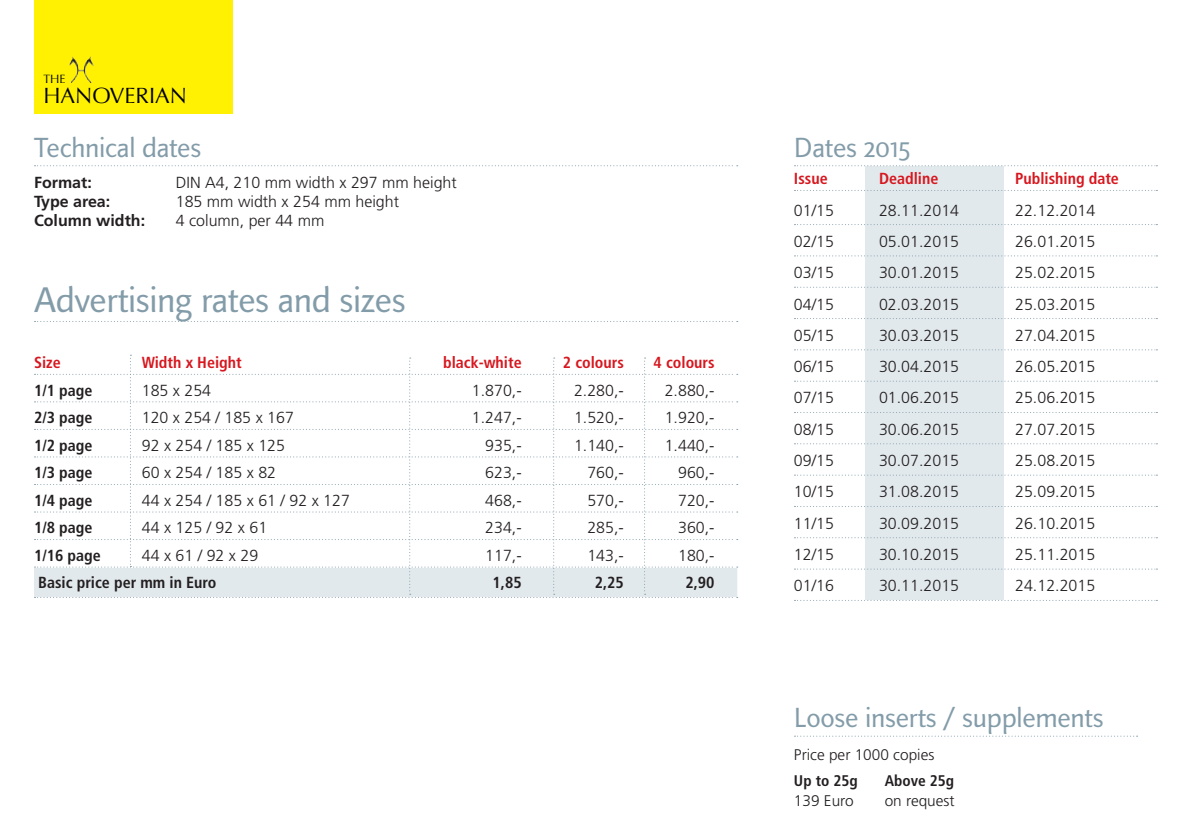
<style>
.page{position:relative;width:1191px;height:840px;background:#fff}
.page>*{position:absolute;margin:0;border:0;box-sizing:border-box;transform-origin:0 0}
.t1{font:36px "Linotype Finnegan Os F";letter-spacing:-.01em;color:#839ca9}
.t2{font:28px "Linotype Finnegan Os F";letter-spacing:-.01em;color:#839ca9}
.t3{font:22px "Optima";color:#000}
.t4{font:300 16px "Frutiger LT Std";color:#231f20}
.t5{font:700 condensed 16px "Frutiger LT Std";color:#231f20}
.t6{font:700 condensed 16px "Frutiger LT Std";color:#d7171f}
.t7{font:700 16px "Frutiger LT Std";color:#231f20}
.t8{font:300 15.4px "Frutiger LT Std";color:#231f20}
.t9{font:700 condensed 15.4px "Frutiger LT Std";color:#231f20}
.t10{font:12px "Optima";color:#000}
</style>
<div class="page">
<div style="left:865px;top:166px;width:138px;height:433px;background:#e2e9ed"></div>
<svg style="left:35px;top:165px;width:703px;height:1px"></svg>
<svg style="left:35px;top:321px;width:703px;height:1px"></svg>
<svg style="left:35px;top:354px;width:703px;height:243px"></svg>
<svg style="left:794px;top:190px;width:363px;height:1px"></svg>
<svg style="left:794px;top:224px;width:363px;height:1px"></svg>
<svg style="left:794px;top:255px;width:363px;height:1px"></svg>
<svg style="left:794px;top:286px;width:363px;height:1px"></svg>
<svg style="left:794px;top:318px;width:363px;height:1px"></svg>
<svg style="left:794px;top:349px;width:363px;height:1px"></svg>
<svg style="left:794px;top:380px;width:363px;height:1px"></svg>
<svg style="left:794px;top:412px;width:363px;height:1px"></svg>
<svg style="left:794px;top:443px;width:363px;height:1px"></svg>
<svg style="left:794px;top:474px;width:363px;height:1px"></svg>
<svg style="left:794px;top:537px;width:363px;height:1px"></svg>
<svg style="left:794px;top:568px;width:363px;height:1px"></svg>
<svg style="left:865px;top:599px;width:139px;height:1px"></svg>
<svg style="left:794px;top:165px;width:363px;height:1px"></svg>
<div style="left:34px;top:0;width:198px;height:113px;background:#fff101"></div>
<svg style="left:69px;top:56px;width:8px;height:12px"></svg>
<svg style="left:794px;top:735px;width:343px;height:1px"></svg>
<p class="t10" style="left:43px;top:72px;width:24px">THE</p>
<p class="t3" style="left:43px;top:83px;width:145px">HANOVERIAN</p>
<p class="t2" style="left:34px;top:131px;width:169px">Technical dates</p>
<p class="t7" style="left:34px;top:173px;width:59px">Format:</p>
<p class="t4" style="left:176px;top:173px;width:282px">DIN A4, 210 mm width x 297 mm height</p>
<p class="t7" style="left:34px;top:192px;width:78px">Type area:</p>
<p class="t4" style="left:176px;top:192px;width:225px">185 mm width x 254 mm height</p>
<p class="t7" style="left:34px;top:210px;width:113px">Column width:</p>
<p class="t4" style="left:176px;top:211px;width:150px">4 column, per 44 mm</p>
<p class="t1" style="left:34px;top:279px;width:373px">Advertising rates and sizes</p>
<p class="t6" style="left:34px;top:353px;width:28px">Size</p>
<p class="t6" style="left:142px;top:353px;width:101px">Width x Height</p>
<p class="t6" style="left:443px;top:353px;width:80px">black-white</p>
<p class="t6" style="left:563px;top:353px;width:62px">2 colours</p>
<p class="t6" style="left:653px;top:353px;width:62px">4 colours</p>
<p class="t5" style="left:34px;top:380px;width:60px">1/1 page</p>
<p class="t4" style="left:142px;top:381px;width:71px">185 x 254</p>
<p class="t4" style="left:472px;top:381px;width:51px">1.870,-</p>
<p class="t4" style="left:574px;top:381px;width:51px">2.280,-</p>
<p class="t4" style="left:665px;top:381px;width:51px">2.880,-</p>
<p class="t5" style="left:34px;top:408px;width:60px">2/3 page</p>
<p class="t4" style="left:142px;top:408px;width:154px">120 x 254 / 185 x 167</p>
<p class="t4" style="left:472px;top:408px;width:51px">1.247,-</p>
<p class="t4" style="left:574px;top:408px;width:51px">1.520,-</p>
<p class="t4" style="left:665px;top:408px;width:51px">1.920,-</p>
<p class="t5" style="left:34px;top:435px;width:60px">1/2 page</p>
<p class="t4" style="left:142px;top:436px;width:145px">92 x 254 / 185 x 125</p>
<p class="t4" style="left:485px;top:436px;width:38px">935,-</p>
<p class="t4" style="left:574px;top:436px;width:51px">1.140,-</p>
<p class="t4" style="left:665px;top:436px;width:51px">1.440,-</p>
<p class="t5" style="left:34px;top:463px;width:60px">1/3 page</p>
<p class="t4" style="left:142px;top:463px;width:136px">60 x 254 / 185 x 82</p>
<p class="t4" style="left:485px;top:463px;width:38px">623,-</p>
<p class="t4" style="left:587px;top:463px;width:38px">760,-</p>
<p class="t4" style="left:678px;top:463px;width:38px">960,-</p>
<p class="t5" style="left:34px;top:490px;width:60px">1/4 page</p>
<p class="t4" style="left:142px;top:491px;width:210px">44 x 254 / 185 x 61 / 92 x 127</p>
<p class="t4" style="left:485px;top:491px;width:38px">468,-</p>
<p class="t4" style="left:587px;top:491px;width:38px">570,-</p>
<p class="t4" style="left:678px;top:491px;width:38px">720,-</p>
<p class="t5" style="left:34px;top:518px;width:60px">1/8 page</p>
<p class="t4" style="left:142px;top:518px;width:127px">44 x 125 / 92 x 61</p>
<p class="t4" style="left:485px;top:518px;width:38px">234,-</p>
<p class="t4" style="left:587px;top:518px;width:38px">285,-</p>
<p class="t4" style="left:678px;top:518px;width:38px">360,-</p>
<p class="t5" style="left:34px;top:545px;width:68px">1/16 page</p>
<p class="t4" style="left:142px;top:546px;width:118px">44 x 61 / 92 x 29</p>
<p class="t4" style="left:485px;top:546px;width:38px">117,-</p>
<p class="t4" style="left:587px;top:546px;width:38px">143,-</p>
<p class="t4" style="left:678px;top:546px;width:38px">180,-</p>
<p class="t5" style="left:38px;top:573px;width:180px">Basic price per mm in Euro</p>
<p class="t5" style="left:492px;top:573px;width:31px">1,85</p>
<p class="t5" style="left:594px;top:573px;width:31px">2,25</p>
<p class="t5" style="left:685px;top:573px;width:31px">2,90</p>
<p class="t2" style="left:794px;top:131px;width:118px">Dates 2015</p>
<p class="t6" style="left:794px;top:169px;width:35px">Issue</p>
<p class="t6" style="left:879px;top:169px;width:61px">Deadline</p>
<p class="t6" style="left:1015px;top:169px;width:105px">Publishing date</p>
<p class="t4" style="left:794px;top:201px;width:42px">01/15</p>
<p class="t4" style="left:879px;top:201px;width:82px">28.11.2014</p>
<p class="t4" style="left:1015px;top:201px;width:82px">22.12.2014</p>
<p class="t4" style="left:794px;top:232px;width:42px">02/15</p>
<p class="t4" style="left:879px;top:232px;width:82px">05.01.2015</p>
<p class="t4" style="left:1015px;top:232px;width:82px">26.01.2015</p>
<p class="t4" style="left:794px;top:263px;width:42px">03/15</p>
<p class="t4" style="left:879px;top:263px;width:82px">30.01.2015</p>
<p class="t4" style="left:1015px;top:263px;width:82px">25.02.2015</p>
<p class="t4" style="left:794px;top:295px;width:42px">04/15</p>
<p class="t4" style="left:879px;top:295px;width:82px">02.03.2015</p>
<p class="t4" style="left:1015px;top:295px;width:82px">25.03.2015</p>
<p class="t4" style="left:794px;top:326px;width:42px">05/15</p>
<p class="t4" style="left:879px;top:326px;width:82px">30.03.2015</p>
<p class="t4" style="left:1015px;top:326px;width:82px">27.04.2015</p>
<p class="t4" style="left:794px;top:357px;width:42px">06/15</p>
<p class="t4" style="left:879px;top:357px;width:82px">30.04.2015</p>
<p class="t4" style="left:1015px;top:357px;width:82px">26.05.2015</p>
<p class="t4" style="left:794px;top:388px;width:42px">07/15</p>
<p class="t4" style="left:879px;top:388px;width:82px">01.06.2015</p>
<p class="t4" style="left:1015px;top:388px;width:82px">25.06.2015</p>
<p class="t4" style="left:794px;top:420px;width:42px">08/15</p>
<p class="t4" style="left:879px;top:420px;width:82px">30.06.2015</p>
<p class="t4" style="left:1015px;top:420px;width:82px">27.07.2015</p>
<p class="t4" style="left:794px;top:451px;width:42px">09/15</p>
<p class="t4" style="left:879px;top:451px;width:82px">30.07.2015</p>
<p class="t4" style="left:1015px;top:451px;width:82px">25.08.2015</p>
<p class="t4" style="left:794px;top:482px;width:42px">10/15</p>
<p class="t4" style="left:879px;top:482px;width:82px">31.08.2015</p>
<p class="t4" style="left:1015px;top:482px;width:82px">25.09.2015</p>
<p class="t4" style="left:794px;top:514px;width:42px">11/15</p>
<p class="t4" style="left:879px;top:514px;width:82px">30.09.2015</p>
<p class="t4" style="left:1015px;top:514px;width:82px">26.10.2015</p>
<p class="t4" style="left:794px;top:545px;width:42px">12/15</p>
<p class="t4" style="left:879px;top:545px;width:82px">30.10.2015</p>
<p class="t4" style="left:1015px;top:545px;width:82px">25.11.2015</p>
<p class="t4" style="left:794px;top:576px;width:42px">01/16</p>
<p class="t4" style="left:879px;top:576px;width:82px">30.11.2015</p>
<p class="t4" style="left:1015px;top:576px;width:82px">24.12.2015</p>
<p class="t2" style="left:794px;top:701px;width:311px">Loose inserts / supplements</p>
<p class="t8" style="left:794px;top:745px;width:142px">Price per 1000 copies</p>
<p class="t9" style="left:794px;top:771px;width:65px">Up to 25g</p>
<p class="t9" style="left:884px;top:771px;width:71px">Above 25g</p>
<p class="t8" style="left:794px;top:791px;width:61px">139 Euro</p>
<p class="t8" style="left:884px;top:791px;width:71px">on request</p>
</div>
